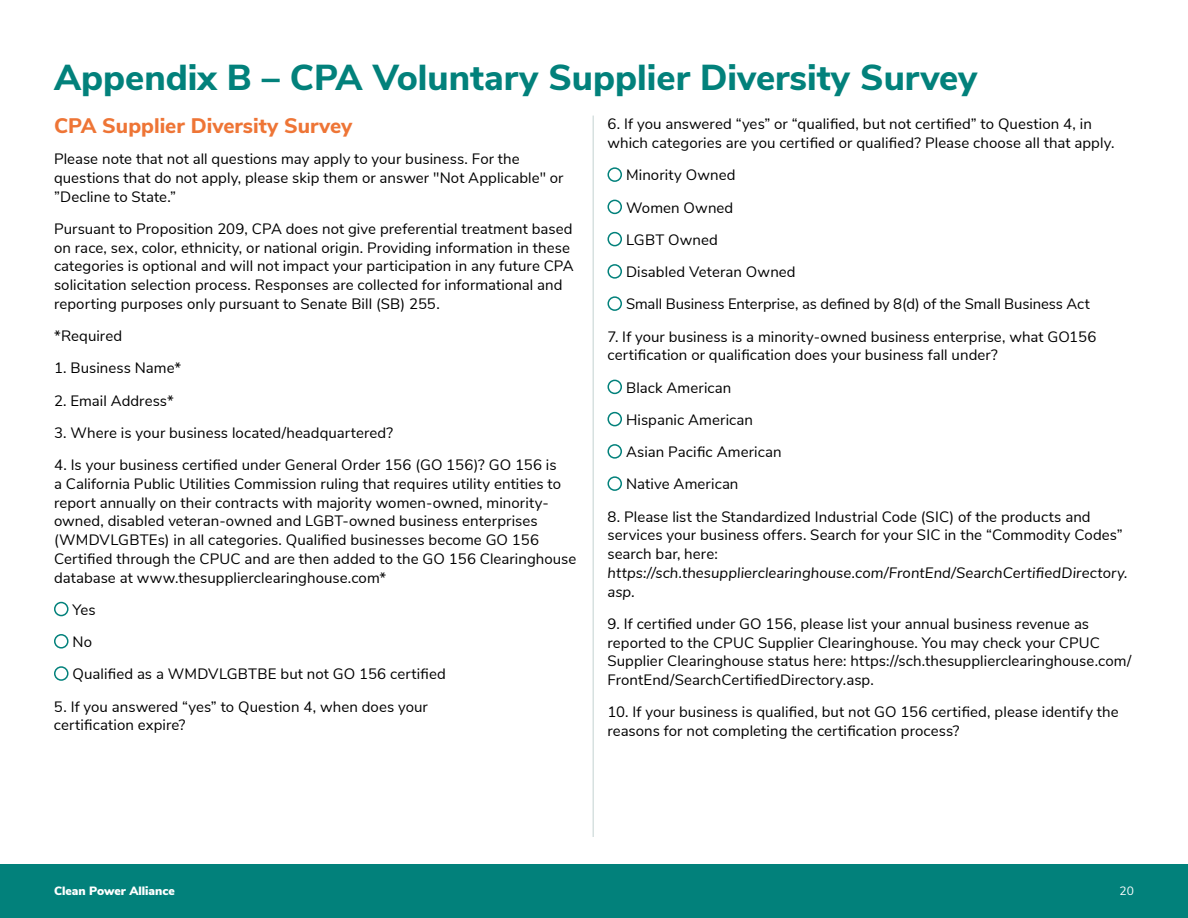
<style>
.page{position:relative;width:1188px;height:918px;background:#fff}
.page>*{position:absolute;margin:0;border:0;box-sizing:border-box;transform-origin:0 0}
.t1{font:800 36px "Nunito Sans";color:#02817b}
.t2{font:800 21px "Nunito Sans";color:#ee7536}
.t3{font:15px/18.8px "Nunito Sans";letter-spacing:.005em;color:#000}
.t4{font:italic 15px/18.8px "Nunito Sans";letter-spacing:.005em;color:#000}
.t5{font:900 12px "Nunito Sans";color:#fff}
.t6{font:12px "Nunito Sans";color:#fff}
</style>
<div class="page">
<div style="left:0;top:864px;width:1188px;height:54px;background:#02817b"></div>
<div style="left:54px;top:602px;width:15px;height:14px;border:2px solid #02817b;border-radius:50%"></div>
<div style="left:54px;top:634px;width:15px;height:15px;border:2px solid #02817b;border-radius:50%"></div>
<div style="left:54px;top:666px;width:15px;height:15px;border:2px solid #02817b;border-radius:50%"></div>
<div style="left:607px;top:167px;width:15px;height:15px;border:2px solid #02817b;border-radius:50%"></div>
<div style="left:607px;top:200px;width:15px;height:14px;border:2px solid #02817b;border-radius:50%"></div>
<div style="left:607px;top:232px;width:15px;height:14px;border:2px solid #02817b;border-radius:50%"></div>
<div style="left:607px;top:264px;width:15px;height:15px;border:2px solid #02817b;border-radius:50%"></div>
<div style="left:607px;top:296px;width:15px;height:15px;border:2px solid #02817b;border-radius:50%"></div>
<div style="left:607px;top:380px;width:15px;height:14px;border:2px solid #02817b;border-radius:50%"></div>
<div style="left:607px;top:412px;width:15px;height:14px;border:2px solid #02817b;border-radius:50%"></div>
<div style="left:607px;top:444px;width:15px;height:15px;border:2px solid #02817b;border-radius:50%"></div>
<div style="left:607px;top:476px;width:15px;height:15px;border:2px solid #02817b;border-radius:50%"></div>
<hr style="left:592px;top:116px;width:2px;height:721px;background:#d7e1e0">
<h1 class="t1" style="left:54px;top:51px;width:925px">Appendix B – CPA Voluntary Supplier Diversity Survey</h1>
<h2 class="t2" style="left:54px;top:111px;width:300px">CPA Supplier Diversity Survey</h2>
<p class="t3" style="left:54px;top:149px;width:511px">Please note that not all questions may apply to your business. For the questions that do not apply, please skip them or answer "Not Applicable" or ”Decline to State.”</p>
<p class="t3" style="left:54px;top:218px;width:521px">Pursuant to Proposition 209, CPA does not give preferential treatment based on race, sex, color, ethnicity, or national origin. Providing information in these categories is optional and will not impact your participation in any future CPA solicitation selection process. Responses are collected for informational and reporting purposes only pursuant to Senate Bill (SB) 255.</p>
<p class="t3" style="left:54px;top:326px;width:70px">*Required</p>
<p class="t3" style="left:54px;top:358px;width:129px">1. Business Name*</p>
<p class="t3" style="left:54px;top:390px;width:121px">2. Email Address*</p>
<p class="t3" style="left:54px;top:422px;width:341px">3. Where is your business located/headquartered?</p>
<p class="t3" style="left:54px;top:455px;width:524px">4. Is your business certified under General Order 156 (GO 156)? GO 156 is<br>a California Public Utilities Commission ruling that requires utility entities to report annually on their contracts with majority women-owned, minority&shy;owned, disabled veteran-owned and LGBT-owned business enterprises (WMDVLGBTEs) in all categories. Qualified businesses become GO 156<br>Certified through the CPUC and are then added to the GO 156 Clearinghouse database at www.thesupplierclearinghouse.com*</p>
<p class="t3" style="left:73px;top:593px;width:375px;line-height:32.2px">Yes<br>No<br>Qualified as a WMDVLGBTBE but not GO 156 certified</p>
<p class="t3" style="left:54px;top:696px;width:375px">5. If you answered “yes” to Question 4, when does your certification expire?</p>
<p class="t3" style="left:607px;top:114px;width:508px">6. If you answered “yes” or “qualified, but not certified” to Question 4, in which categories are you certified or qualified? Please choose all that apply.</p>
<p class="t3" style="left:626px;top:158px;width:465px;line-height:32.2px">Minority Owned<br>Women Owned<br>LGBT Owned<br>Disabled Veteran Owned<br>Small Business Enterprise, as defined by 8(d) of the Small Business Act</p>
<p class="t3" style="left:608px;top:326px;width:490px">7. If your business is a minority-owned business enterprise, what GO156 certification or qualification does your business fall under?</p>
<p class="t3" style="left:626px;top:370px;width:157px;line-height:32.2px">Black American<br>Hispanic American<br>Asian Pacific American<br>Native American</p>
<p class="t3" style="left:607px;top:506px;width:517px">8. Please list the Standardized Industrial Code (SIC) of the products and services your business offers. Search for your SIC in the “Commodity Codes” search bar, here:</p>
<p class="t4" style="left:607px;top:562px;width:522px">https://sch.thesupplierclearinghouse.com/FrontEnd/SearchCertifiedDirectory. asp.</p>
<p class="t3" style="left:607px;top:613px;width:525px">9. If certified under GO 156, please list your annual business revenue as reported to the CPUC Supplier Clearinghouse. You may check your CPUC Supplier Clearinghouse status here: https://sch.thesupplierclearinghouse.com/ FrontEnd/SearchCertifiedDirectory.asp.</p>
<p class="t3" style="left:607px;top:702px;width:513px">10. If your business is qualified, but not GO 156 certified, please identify the reasons for not completing the certification process?</p>
<p class="t5" style="left:54px;top:882px;width:122px">Clean Power Alliance</p>
<p class="t6" style="left:1120px;top:882px;width:16px">20</p>
</div>
